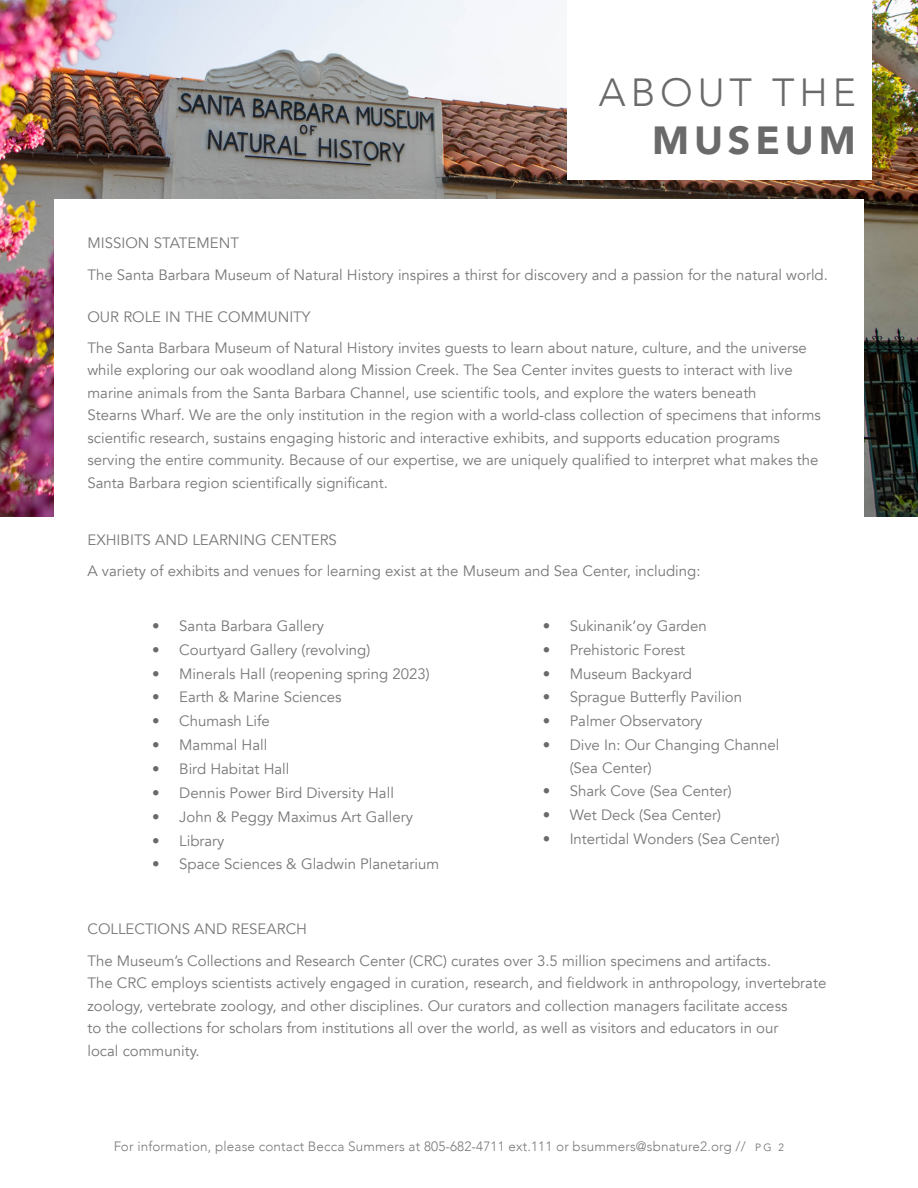
<style>
.page{position:relative;width:918px;height:1188px;background:#fff}
.page>*{position:absolute;margin:0;border:0;box-sizing:border-box;transform-origin:0 0}
.Body_Text{font:300 39.15px/47.5px "Avenir";letter-spacing:.125em;color:#6b6a6a;text-align:right}
.Body_Text-2{font:15px/22.5px "Avenir";color:#797878}
.t1{font:300 13.5px "Avenir";letter-spacing:.01em;color:#6b6a6a}
.s1{font-weight:900}
.s2{color:#6b6a6a}
.s3{font-size:10.5px}
</style>
<div class="page">
<img style="left:0;top:0;width:918px;height:516px">
<div style="left:54px;top:199px;width:810px;height:380px;background:#fff"></div>
<div style="left:567px;top:0;width:305px;height:180px;background:#fff"></div>
<p class="Body_Text" style="left:599px;top:69px;width:258px">ABOUT THE<br><span class="s1">MUSEUM</span></p>
<p class="Body_Text-2" style="left:87px;top:232px;width:153px">MISSION STATEMENT</p>
<p class="Body_Text-2" style="left:87px;top:264px;width:742px">The Santa Barbara Museum of Natural History inspires a thirst for discovery and a passion for the natural world.</p>
<p class="Body_Text-2" style="left:87px;top:305px;width:225px">OUR ROLE IN THE COMMUNITY</p>
<p class="Body_Text-2" style="left:87px;top:337px;width:735px">The Santa Barbara Museum of Natural History invites guests to learn about nature, culture, and the universe while exploring our oak woodland along Mission Creek. The Sea Center invites guests to interact with live marine animals from the Santa Barbara Channel, use scientific tools, and explore the waters beneath<br>Stearns Wharf. We are the only institution in the region with a world-class collection of specimens that informs scientific research, sustains engaging historic and interactive exhibits, and supports education programs serving the entire community. Because of our expertise, we are uniquely qualified to interpret what makes the Santa Barbara region scientifically significant.</p>
<p class="Body_Text-2" style="left:87px;top:529px;width:251px">EXHIBITS AND LEARNING CENTERS</p>
<p class="Body_Text-2" style="left:87px;top:560px;width:615px">A variety of exhibits and venues for learning exist at the Museum and Sea Center, including:</p>
<p class="Body_Text-2" style="left:152px;top:615px;width:173px"><span class="s2">•</span> Santa Barbara Gallery</p>
<p class="Body_Text-2" style="left:152px;top:639px;width:220px"><span class="s2">•</span> Courtyard Gallery (revolving)</p>
<p class="Body_Text-2" style="left:152px;top:662px;width:279px"><span class="s2">•</span> Minerals Hall (reopening spring 2023)</p>
<p class="Body_Text-2" style="left:152px;top:686px;width:191px"><span class="s2">•</span> Earth &amp; Marine Sciences</p>
<p class="Body_Text-2" style="left:152px;top:710px;width:119px"><span class="s2">•</span> Chumash Life</p>
<p class="Body_Text-2" style="left:152px;top:734px;width:117px"><span class="s2">•</span> Mammal Hall</p>
<p class="Body_Text-2" style="left:152px;top:758px;width:139px"><span class="s2">•</span> Bird Habitat Hall</p>
<p class="Body_Text-2" style="left:152px;top:782px;width:243px"><span class="s2">•</span> Dennis Power Bird Diversity Hall</p>
<p class="Body_Text-2" style="left:152px;top:806px;width:262px"><span class="s2">•</span> John &amp; Peggy Maximus Art Gallery</p>
<p class="Body_Text-2" style="left:152px;top:829px;width:74px"><span class="s2">•</span> Library</p>
<p class="Body_Text-2" style="left:152px;top:853px;width:289px"><span class="s2">•</span> Space Sciences &amp; Gladwin Planetarium</p>
<p class="Body_Text-2" style="left:543px;top:615px;width:166px"><span class="s2">•</span> Sukinanik’oy Garden</p>
<p class="Body_Text-2" style="left:543px;top:639px;width:144px"><span class="s2">•</span> Prehistoric Forest</p>
<p class="Body_Text-2" style="left:543px;top:662px;width:151px"><span class="s2">•</span> Museum Backyard</p>
<p class="Body_Text-2" style="left:543px;top:686px;width:201px"><span class="s2">•</span> Sprague Butterfly Pavilion</p>
<p class="Body_Text-2" style="left:543px;top:710px;width:161px"><span class="s2">•</span> Palmer Observatory</p>
<p class="Body_Text-2" style="left:570px;top:734px;width:211px;text-indent:-27px"><span class="s2">•</span> Dive In: Our Changing Channel (Sea Center)</p>
<p class="Body_Text-2" style="left:543px;top:780px;width:191px"><span class="s2">•</span> Shark Cove (Sea Center)</p>
<p class="Body_Text-2" style="left:543px;top:804px;width:180px"><span class="s2">•</span> Wet Deck (Sea Center)</p>
<p class="Body_Text-2" style="left:543px;top:828px;width:239px"><span class="s2">•</span> Intertidal Wonders (Sea Center)</p>
<p class="Body_Text-2" style="left:87px;top:918px;width:221px">COLLECTIONS AND RESEARCH</p>
<p class="Body_Text-2" style="left:87px;top:950px;width:740px">The Museum’s Collections and Research Center (CRC) curates over 3.5 million specimens and artifacts.<br>The CRC employs scientists actively engaged in curation, research, and fieldwork in anthropology, invertebrate zoology, vertebrate zoology, and other disciplines. Our curators and collection managers facilitate access<br>to the collections for scholars from institutions all over the world, as well as visitors and educators in our<br>local community.</p>
<p class="t1" style="left:113px;top:1138px;width:672px">For information, please contact Becca Summers at 805-682-4711 ext.111 or bsummers@sbnature2.org // <span class="s3">P G 2</span></p>
</div>
